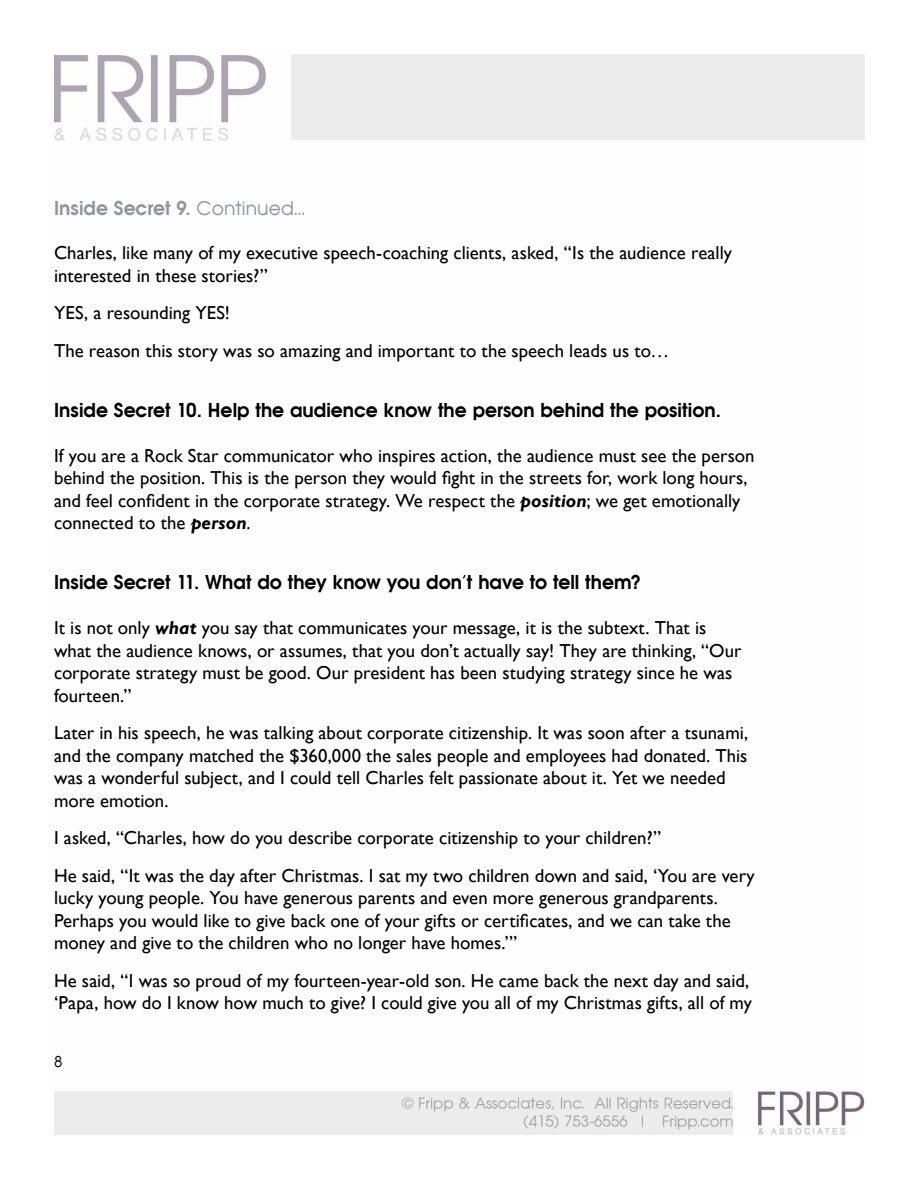
<style>
.page{position:relative;width:918px;height:1188px;background:#fff}
.page>*{position:absolute;margin:0;border:0;box-sizing:border-box;transform-origin:0 0}
.t1{font:18.75px/22.5px "Gill Sans";color:#000}
.t2{font:700 18.75px "Avian";color:#000}
.t3{font:700 18.75px "Avian";color:#939598}
.t4{font:15px "Avian";color:#000}
.s1{font-weight:400}
.s2{font-weight:700;font-style:italic}
</style>
<div class="page">
<img style="left:54px;top:54px;width:810px;height:1080px">
<p class="t3" style="left:54px;top:196px;width:252px">Inside Secret 9. <span class="s1">Continued...</span></p>
<p class="t1" style="left:54px;top:242px;width:680px">Charles, like many of my executive speech-coaching clients, asked, “Is the audience really interested in these stories?”</p>
<p class="t1" style="left:54px;top:295px;width:617px;line-height:37.5px">YES, a resounding YES!<br>The reason this story was so amazing and important to the speech leads us to…</p>
<p class="t2" style="left:54px;top:398px;width:668px">Inside Secret 10. Help the audience know the person behind the position.</p>
<p class="t1" style="left:54px;top:445px;width:702px">If you are a Rock Star communicator who inspires action, the audience must see the person behind the position. This is the person they would fight in the streets for, work long hours, and feel confident in the corporate strategy. We respect the <span class="s2">position</span>; we get emotionally connected to the <span class="s2">person</span>.</p>
<p class="t2" style="left:54px;top:570px;width:589px">Inside Secret 11. What do they know you don’t have to tell them?</p>
<p class="t1" style="left:54px;top:617px;width:689px">It is not only <span class="s2">what</span> you say that communicates your message, it is the subtext. That is what the audience knows, or assumes, that you don’t actually say! They are thinking, “Our corporate strategy must be good. Our president has been studying strategy since he was fourteen.”</p>
<p class="t1" style="left:54px;top:722px;width:696px">Later in his speech, he was talking about corporate citizenship. It was soon after a tsunami, and the company matched the $360,000 the sales people and employees had donated. This was a wonderful subject, and I could tell Charles felt passionate about it. Yet we needed more emotion.</p>
<p class="t1" style="left:54px;top:820px;width:702px;line-height:37.5px">I asked, “Charles, how do you describe corporate citizenship to your children?”<br>He said, “It was the day after Christmas. I sat my two children down and said, ‘You are very</p>
<p class="t1" style="left:54px;top:887px;width:678px">lucky young people. You have generous parents and even more generous grandparents.<br>Perhaps you would like to give back one of your gifts or certificates, and we can take the money and give to the children who no longer have homes.’”</p>
<p class="t1" style="left:54px;top:970px;width:699px">He said, “I was so proud of my fourteen-year-old son. He came back the next day and said, ‘Papa, how do I know how much to give? I could give you all of my Christmas gifts, all of my</p>
<p class="t4" style="left:54px;top:1053px;width:10px">8</p>
</div>
